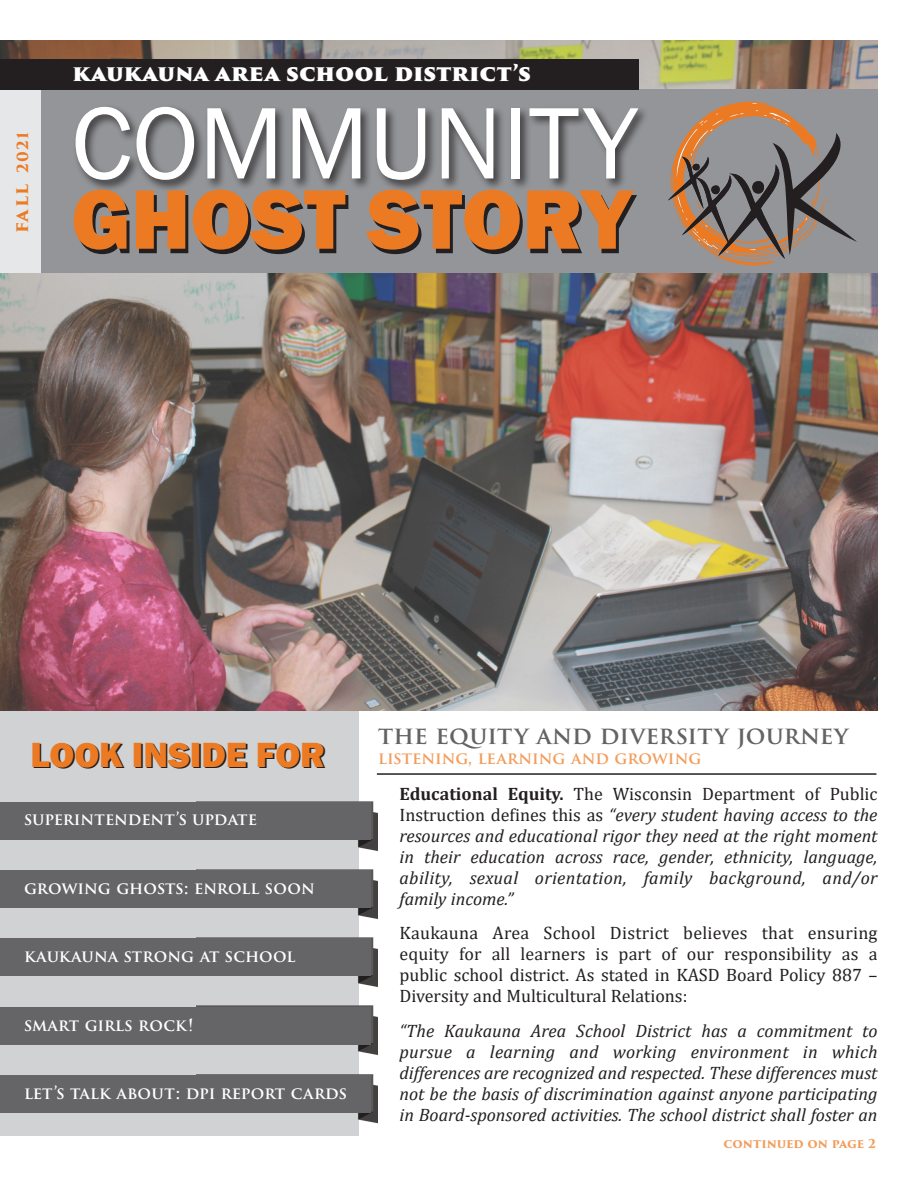
<style>
.page{position:relative;width:918px;height:1188px;background:#fff}
.page>*{position:absolute;margin:0;border:0;box-sizing:border-box;transform-origin:0 0}
.t1{font:105.3px "Franklin Gothic";color:#fff}
.t2{font:800 87.3px "Franklin Gothic";color:#231f20}
.t3{font:800 36px "Franklin Gothic";color:#231f20}
.t4{font:600 24px "Trajan Pro 3";color:#636366}
.t5{font:900 21px "Trajan Pro 3";color:#fff}
.t6{font:italic 18px/21px "Cambria";color:#231f20;text-align:justify}
.t7{font:18px/21px "Cambria";color:#231f20;text-align:justify}
.t8{font:700 18px "Trajan Pro 3";color:#ec7a23}
.t9{font:600 16.5px "Trajan Pro 3";color:#fff}
.t10{font:600 16.5px "Trajan Pro 3";color:#f29d5c}
.t11{font:700 12px "Trajan Pro 3";letter-spacing:-.005em;color:#f29d5c}
.s1{font-size:15px}
.s2{font-weight:700;font-style:normal}
.s3{font-style:normal}
</style>
<div class="page">
<img style="left:0;top:41px;width:878px;height:670px">
<div style="left:0;top:90px;width:878px;height:183px;background:#939598"></div>
<div style="left:73px;top:104px;width:577px;height:89px;background:#231f20;opacity:.75"></div>
<div style="left:0;top:90px;width:41px;height:183px;background:#e6e7e9"></div>
<svg style="left:668px;top:102px;width:189px;height:164px"></svg>
<div style="left:0;top:711px;width:359px;height:425px;background:#d1d2d4"></div>
<img style="left:196px;top:801px;width:182px;height:323px">
<div style="left:0;top:802px;width:370px;height:38px;background:#656568"></div>
<div style="left:0;top:1075px;width:370px;height:37px;background:#656568"></div>
<div style="left:0;top:870px;width:370px;height:38px;background:#656568"></div>
<div style="left:0;top:1007px;width:370px;height:37px;background:#656568"></div>
<div style="left:0;top:939px;width:370px;height:37px;background:#656568"></div>
<hr style="left:377px;top:773px;width:499px;height:2px;background:#231f20">
<div style="left:0;top:59px;width:639px;height:31px;background:#231f20"></div>
<p class="t8" style="left:8px;top:233px;width:103px;rotate:-90deg">FALL <span class="s1">2021</span></p>
<p class="t5" style="left:72px;top:57px;width:460px">KAUKAUNA AREA SCHOOL DISTRICT’S</p>
<p class="t1" style="left:71px;top:78px;width:568px">COMMUNITY</p>
<p class="t2" style="left:74px;top:167px;width:563px">GHOST STORY</p>
<p class="t3" style="left:32px;top:733px;width:296px">LOOK INSIDE FOR</p>
<p class="t9" style="left:24px;top:807px;width:235px">SUPERINTENDENT’S UPDATE</p>
<p class="t9" style="left:24px;top:876px;width:292px">GROWING GHOSTS: ENROLL SOON</p>
<p class="t9" style="left:24px;top:944px;width:273px">KAUKAUNA STRONG AT SCHOOL</p>
<p class="t9" style="left:24px;top:1013px;width:171px">SMART GIRLS ROCK!</p>
<p class="t9" style="left:24px;top:1081px;width:324px">LET’S TALK ABOUT: DPI REPORT CARDS</p>
<p class="t4" style="left:378px;top:718px;width:472px">THE EQUITY AND DIVERSITY JOURNEY</p>
<p class="t10" style="left:378px;top:746px;width:325px">LISTENING, LEARNING AND GROWING</p>
<p class="t6" style="left:400px;top:782px;width:480px"><span class="s2">Educational Equity.</span> <span class="s3">The Wisconsin Department of Public Instruction defines this as</span> “every student having access to the resources and educational rigor they need at the right moment in their education across race, gender, ethnicity, language, ability, sexual orientation, family background, and/or family income.”</p>
<p class="t7" style="left:400px;top:923px;width:480px">Kaukauna Area School District believes that ensuring equity for all learners is part of our responsibility as a public school district. As stated in KASD Board Policy 887 – Diversity and Multicultural Relations:</p>
<p class="t6" style="left:400px;top:1019px;width:480px">“The Kaukauna Area School District has a commitment to pursue a learning and working environment in which differences are recognized and respected. These differences must not be the basis of discrimination against anyone participating in Board-sponsored activities. The school district shall foster an</p>
<p class="t11" style="left:724px;top:1134px;width:154px">CONTINUED ON PAGE 2</p>
</div>
